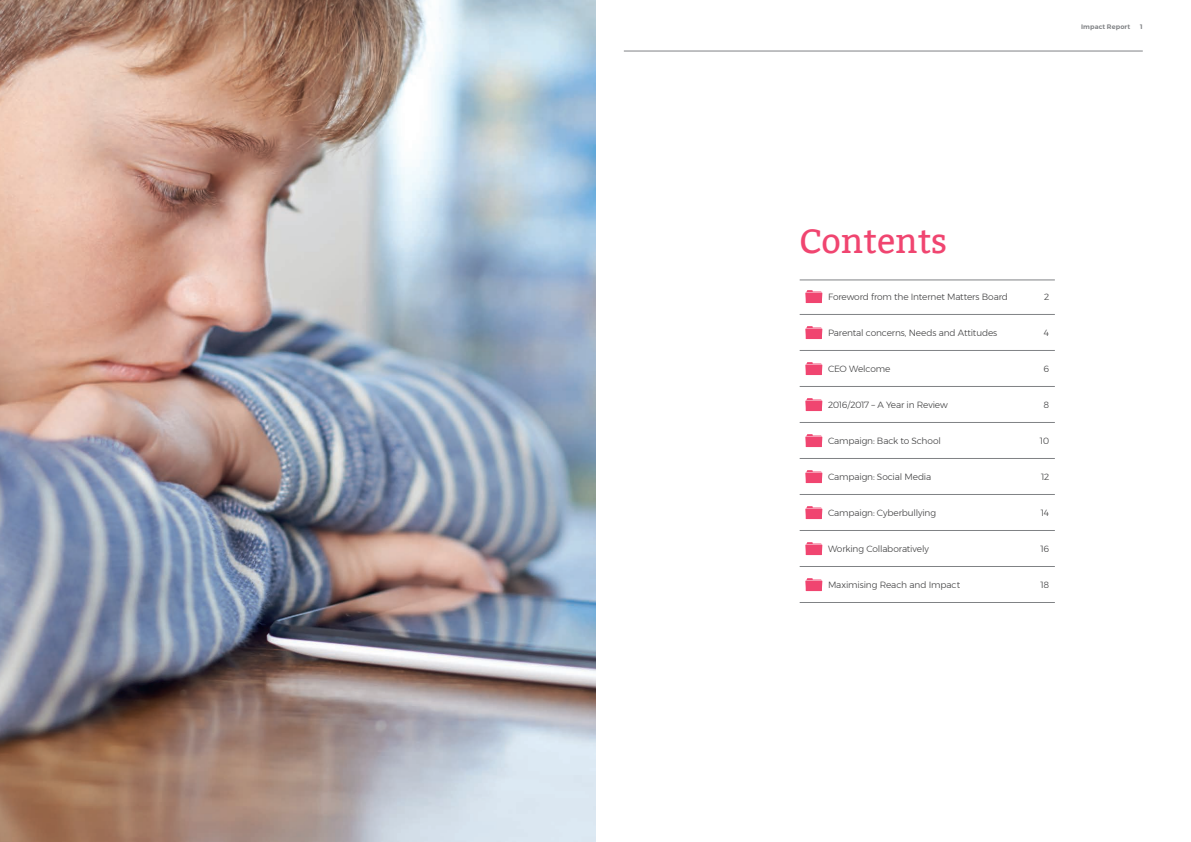
<style>
.page{position:relative;width:1191px;height:842px;background:#fff}
.page>*{position:absolute;margin:0;border:0;box-sizing:border-box;transform-origin:0 0}
.t1{font:34px "Bitter";color:#f04570}
.t2{font:300 9px "Montserrat";letter-spacing:-.015em;color:#3e3e3f}
.t3{font:600 6.5px "Montserrat";letter-spacing:.02em;color:#808285}
</style>
<div class="page">
<hr style="left:799px;top:280px;width:255px;height:1px;background:#808285">
<hr style="left:799px;top:314px;width:255px;height:1px;background:#808285">
<hr style="left:799px;top:350px;width:255px;height:1px;background:#808285">
<hr style="left:799px;top:386px;width:255px;height:1px;background:#808285">
<hr style="left:799px;top:422px;width:255px;height:1px;background:#808285">
<hr style="left:799px;top:458px;width:255px;height:1px;background:#808285">
<hr style="left:799px;top:494px;width:255px;height:1px;background:#808285">
<hr style="left:799px;top:530px;width:255px;height:1px;background:#808285">
<hr style="left:799px;top:566px;width:255px;height:1px;background:#808285">
<hr style="left:799px;top:602px;width:255px;height:1px;background:#808285">
<svg style="left:805px;top:290px;width:17px;height:13px"></svg>
<svg style="left:805px;top:326px;width:17px;height:13px"></svg>
<svg style="left:805px;top:362px;width:17px;height:13px"></svg>
<svg style="left:805px;top:398px;width:17px;height:13px"></svg>
<svg style="left:805px;top:434px;width:17px;height:13px"></svg>
<svg style="left:805px;top:470px;width:17px;height:13px"></svg>
<svg style="left:805px;top:506px;width:17px;height:13px"></svg>
<svg style="left:805px;top:542px;width:17px;height:13px"></svg>
<svg style="left:805px;top:578px;width:17px;height:13px"></svg>
<img style="left:0;top:0;width:595px;height:842px">
<hr style="left:624px;top:51px;width:518px;height:1px;background:#808285">
<p class="t3" style="left:1081px;top:21px;width:51px">Impact Report</p>
<p class="t3" style="left:1140px;top:21px;width:4px">1</p>
<h1 class="t1" style="left:799px;top:221px;width:149px">Contents</h1>
<p class="t2" style="left:828px;top:290px;width:181px">Foreword from the Internet Matters Board</p>
<p class="t2" style="left:1044px;top:290px;width:7px">2</p>
<p class="t2" style="left:828px;top:326px;width:171px">Parental concerns, Needs and Attitudes</p>
<p class="t2" style="left:1044px;top:326px;width:7px">4</p>
<p class="t2" style="left:828px;top:362px;width:64px">CEO Welcome</p>
<p class="t2" style="left:1043px;top:362px;width:7px">6</p>
<p class="t2" style="left:828px;top:398px;width:121px">2016/2017 – A Year in Review</p>
<p class="t2" style="left:1043px;top:398px;width:7px">8</p>
<p class="t2" style="left:828px;top:434px;width:114px">Campaign: Back to School</p>
<p class="t2" style="left:1039px;top:434px;width:11px">10</p>
<p class="t2" style="left:828px;top:470px;width:105px">Campaign: Social Media</p>
<p class="t2" style="left:1041px;top:470px;width:10px">12</p>
<p class="t2" style="left:828px;top:506px;width:110px">Campaign: Cyberbullying</p>
<p class="t2" style="left:1041px;top:506px;width:10px">14</p>
<p class="t2" style="left:828px;top:542px;width:102px">Working Collaboratively</p>
<p class="t2" style="left:1040px;top:542px;width:10px">16</p>
<p class="t2" style="left:828px;top:578px;width:134px">Maximising Reach and Impact</p>
<p class="t2" style="left:1040px;top:578px;width:10px">18</p>
</div>
